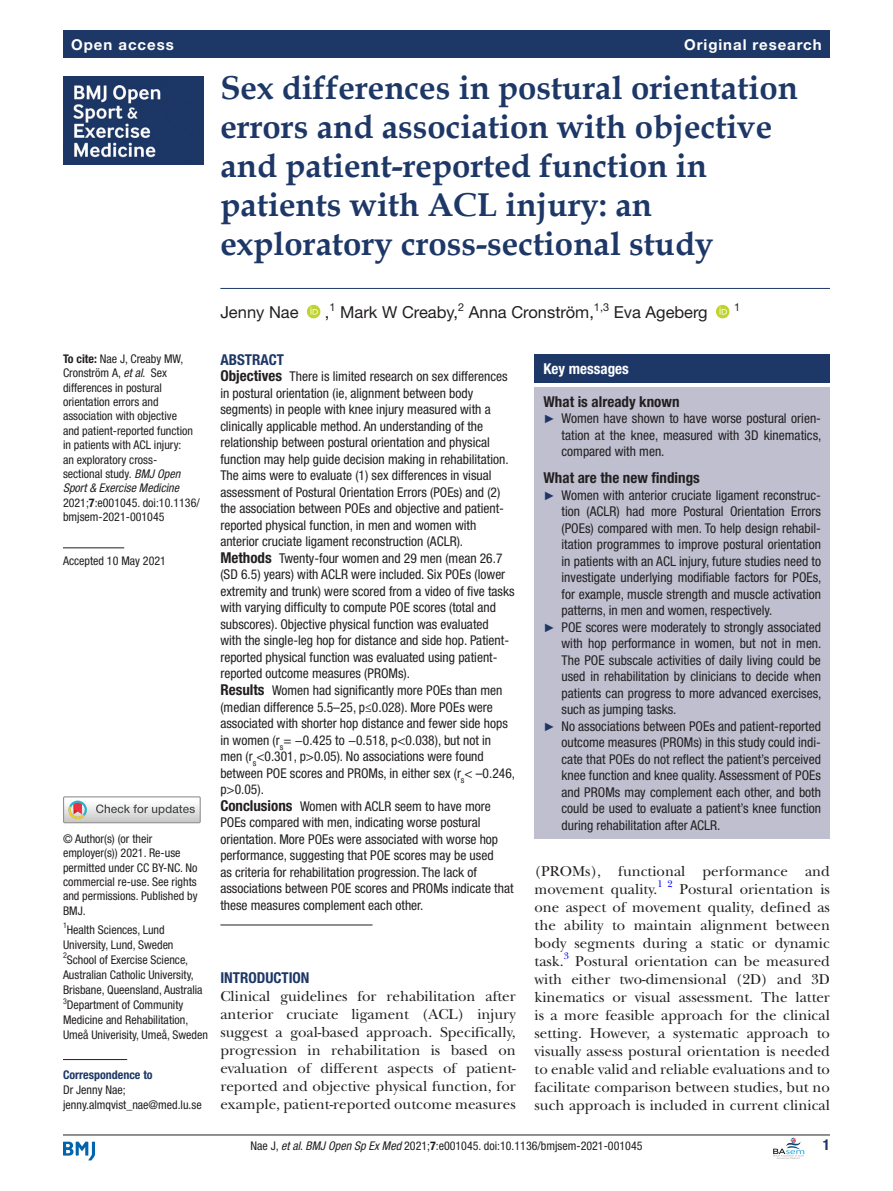
<style>
.page{position:relative;width:893px;height:1191px;background:#fff}
.page>*{position:absolute;margin:0;border:0;box-sizing:border-box;transform-origin:0 0}
.t1{font:700 33px/39px "Book Antiqua";color:#1d3766}
.t2{font:16.5px "Helvetica Neue LT Std";color:#231f20}
.t3{font:15px/18px "New Baskerville";color:#231f20;text-align:justify}
.t4{font:700 condensed 15px "Helvetica Neue LT Std";color:#231f20}
.t5{font:700 15px "Helvetica Neue LT Std";letter-spacing:.065em;color:#fff}
.t6{font:700 condensed 15px "Helvetica Neue LT Std";color:#1d3766}
.t7{font:700 condensed 15px "Helvetica Neue LT Std";color:#fff}
.t8{font:condensed 13.5px/16.5px "Helvetica Neue LT Std";color:#231f20}
.t9{font:condensed 12px/14.4px "Helvetica Neue LT Std";color:#231f20}
.t10{font:700 condensed 12px "Helvetica Neue LT Std";color:#1d3766}
.t11{font:10.95px "Helvetica Neue LT Std";color:#231f20}
.t12{font:9.9px "New Baskerville";color:#00f}
.t13{font:condensed 7.95px "Helvetica Neue LT Std";color:#231f20}
.s1{font-weight:700}
.s2{font-style:italic}
.s3{font-weight:700;font-size:15px}
.s4{font-family:"Arial";font-stretch:normal;font-size:12px;color:#1d3766}
</style>
<div class="page">
<hr style="left:63px;top:1134px;width:767px;height:1px;background:#231f20">
<svg style="left:63px;top:1141px;width:32px;height:19px"></svg>
<svg style="left:773px;top:1137px;width:31px;height:22px"></svg>
<div style="left:63px;top:31px;width:767px;height:27px;background:#1d3766"></div>
<hr style="left:220px;top:288px;width:610px;height:1px;background:#1d3766">
<svg style="left:307px;top:305px;width:13px;height:13px"></svg>
<svg style="left:716px;top:305px;width:13px;height:13px"></svg>
<hr style="left:63px;top:547px;width:61px;height:1px;background:#231f20">
<hr style="left:63px;top:1059px;width:64px;height:1px;background:#231f20">
<div style="left:63px;top:796px;width:138px;height:27px;border:1px solid #969090"></div>
<svg style="left:64px;top:797px;width:136px;height:25px"></svg>
<img style="left:63px;top:77px;width:140px;height:88px">
<hr style="left:220px;top:924px;width:153px;height:1px;background:#231f20">
<div style="left:535px;top:354px;width:295px;height:29px;background:#1d3766"></div>
<div style="left:535px;top:387px;width:295px;height:452px;background:#bfbfcf"></div>
<p class="t5" style="left:71px;top:35px;width:104px">Open access</p>
<p class="t5" style="left:684px;top:35px;width:139px">Original research</p>
<h1 class="t1" style="left:220px;top:68px;width:579px">Sex differences in postural orientation errors and association with objective and patient-reported function in patients with ACL injury: an exploratory cross-sectional study</h1>
<p class="t9" style="left:63px;top:351px;width:138px"><span class="s1">To cite:</span> Nae J, Creaby MW,<br>Cronström A, <span class="s2">et al</span>. Sex differences in postural orientation errors and association with objective<br>and patient-reported function in patients with ACL injury:<br>an exploratory cross&shy;sectional study. <span class="s2">BMJ Open<br>Sport &amp; Exercise Medicine<br></span>2021;<span class="s1">7</span>:e001045. doi:10.1136/ bmjsem-2021-001045</p>
<p class="t9" style="left:63px;top:553px;width:104px">Accepted 10 May 2021</p>
<p class="t9" style="left:63px;top:831px;width:136px">© Author(s) (or their employer(s)) 2021. Re-use permitted under CC BY-NC. No commercial re-use. See rights and permissions. Published by<br>BMJ.</p>
<p class="t13" style="left:63px;top:921px;width:5px">1</p>
<p class="t9" style="left:63px;top:922px;width:112px;line-height:15px;text-align:center">Health Sciences, Lund<br>University, Lund, Sweden</p>
<p class="t13" style="left:63px;top:951px;width:5px">2</p>
<p class="t9" style="left:63px;top:952px;width:146px;line-height:15px;text-indent:4px">School of Exercise Science,<br>Australian Catholic University,<br>Brisbane, Queensland, Australia<br><sup>3</sup>Department of Community<br>Medicine and Rehabilitation,<br>Umeå Univerisity, Umeå, Sweden</p>
<p class="t10" style="left:63px;top:1068px;width:91px">Correspondence to</p>
<p class="t9" style="left:63px;top:1082px;width:140px;line-height:15px">Dr Jenny Nae; jenny.almqvist_nae@med.lu.se</p>
<p class="t11" style="left:330px;top:300px;width:8px">1</p>
<p class="t2" style="left:340px;top:303px;width:119px">Mark W Creaby,</p>
<p class="t11" style="left:458px;top:300px;width:8px">2</p>
<p class="t2" style="left:469px;top:303px;width:127px">Anna Cronström,</p>
<p class="t11" style="left:594px;top:300px;width:17px">1,3</p>
<p class="t2" style="left:614px;top:303px;width:95px">Eva Ageberg</p>
<p class="t11" style="left:734px;top:300px;width:8px">1</p>
<p class="t2" style="left:220px;top:303px;width:80px">Jenny Nae</p>
<p class="t2" style="left:325px;top:303px;width:6px">,</p>
<p class="t6" style="left:220px;top:350px;width:65px">ABSTRACT</p>
<p class="t8" style="left:220px;top:368px;width:296px"><span class="s3">Objectives</span> There is limited research on sex differences in postural orientation (ie, alignment between body segments) in people with knee injury measured with a clinically applicable method. An understanding of the relationship between postural orientation and physical function may help guide decision making in rehabilitation.<br>The aims were to evaluate (1) sex differences in visual assessment of Postural Orientation Errors (POEs) and (2) the association between POEs and objective and patient&shy;reported physical function, in men and women with anterior cruciate ligament reconstruction (ACLR).<br><span class="s3">Methods</span> Twenty-four women and 29 men (mean 26.7 (SD 6.5) years) with ACLR were included. Six POEs (lower extremity and trunk) were scored from a video of five tasks with varying difficulty to compute POE scores (total and subscores). Objective physical function was evaluated<br>with the single-leg hop for distance and side hop. Patient&shy;reported physical function was evaluated using patient&shy;reported outcome measures (PROMs).<br><span class="s3">Results</span> Women had significantly more POEs than men (median difference 5.5–25, p≤0.028). More POEs were associated with shorter hop distance and fewer side hops in women (r<sub>s</sub>= −0.425 to −0.518, p&lt;0.038), but not in men (r<sub>s</sub>&lt;0.301, p&gt;0.05). No associations were found between POE scores and PROMs, in either sex (r<sub>s</sub>&lt; –0.246, p&gt;0.05).<br><span class="s3">Conclusions</span> Women with ACLR seem to have more POEs compared with men, indicating worse postural orientation. More POEs were associated with worse hop performance, suggesting that POE scores may be used<br>as criteria for rehabilitation progression. The lack of associations between POE scores and PROMs indicate that these measures complement each other.</p>
<p class="t6" style="left:220px;top:969px;width:91px">INTRODUCTION</p>
<p class="t3" style="left:220px;top:987px;width:297px">Clinical guidelines for rehabilitation after anterior cruciate ligament (ACL) injury suggest a goal-based approach. Specifically, progression in rehabilitation is based on evaluation of different aspects of patient&shy;reported and objective physical function, for example, patient-reported outcome measures</p>
<p class="t7" style="left:544px;top:359px;width:87px">Key messages</p>
<p class="t4" style="left:544px;top:392px;width:138px">What is already known</p>
<p class="t8" style="left:562px;top:410px;width:261px;text-align:justify;text-indent:-18px"><span class="s4">►</span> Women have shown to have worse postural orien&shy;tation at the knee, measured with 3D kinematics, compared with men.</p>
<p class="t4" style="left:544px;top:469px;width:158px">What are the new findings</p>
<p class="t8" style="left:544px;top:486px;width:279px"><span class="s4">►</span> Women with anterior cruciate ligament reconstruc-</p>
<p class="t8" style="left:562px;top:503px;width:261px">tion (ACLR) had more Postural Orientation Errors</p>
<p class="t8" style="left:562px;top:519px;width:261px">(POEs) compared with men. To help design rehabil-</p>
<p class="t8" style="left:562px;top:536px;width:261px">itation programmes to improve postural orientation</p>
<p class="t8" style="left:562px;top:552px;width:261px">in patients with an ACL injury, future studies need to</p>
<p class="t8" style="left:562px;top:569px;width:261px">investigate underlying modifiable factors for POEs,</p>
<p class="t8" style="left:562px;top:585px;width:261px">for example, muscle strength and muscle activation</p>
<p class="t8" style="left:562px;top:602px;width:212px">patterns, in men and women, respectively.</p>
<p class="t8" style="left:544px;top:618px;width:279px"><span class="s4">►</span> POE scores were moderately to strongly associated</p>
<p class="t8" style="left:562px;top:635px;width:261px">with hop performance in women, but not in men.</p>
<p class="t8" style="left:562px;top:651px;width:261px">The POE subscale activities of daily living could be</p>
<p class="t8" style="left:562px;top:668px;width:261px">used in rehabilitation by clinicians to decide when</p>
<p class="t8" style="left:562px;top:684px;width:261px">patients can progress to more advanced exercises,</p>
<p class="t8" style="left:562px;top:701px;width:116px">such as jumping tasks.</p>
<p class="t8" style="left:544px;top:717px;width:279px"><span class="s4">►</span> No associations between POEs and patient-reported</p>
<p class="t8" style="left:562px;top:734px;width:261px">outcome measures (PROMs) in this study could indi-</p>
<p class="t8" style="left:562px;top:750px;width:261px">cate that POEs do not reflect the patient’s perceived</p>
<p class="t8" style="left:562px;top:767px;width:261px">knee function and knee quality. Assessment of POEs</p>
<p class="t8" style="left:562px;top:783px;width:261px">and PROMs may complement each other, and both</p>
<p class="t8" style="left:562px;top:800px;width:261px">could be used to evaluate a patient’s knee function</p>
<p class="t8" style="left:562px;top:816px;width:160px">during rehabilitation after ACLR.</p>
<p class="t3" style="left:535px;top:862px;width:297px">(PROMs), functional performance and movement quality.</p>
<p class="t12" style="left:657px;top:878px;width:16px">1 2</p>
<p class="t3" style="left:535px;top:880px;width:297px;text-indent:145px">Postural orientation is one aspect of movement quality, defined as the ability to maintain alignment between body segments during a static or dynamic task.</p>
<p class="t12" style="left:564px;top:950px;width:7px">3</p>
<p class="t3" style="left:535px;top:952px;width:297px;text-indent:41px">Postural orientation can be measured with either two-dimensional (2D) and 3D kinematics or visual assessment. The latter is a more feasible approach for the clinical setting. However, a systematic approach to visually assess postural orientation is needed to enable valid and reliable evaluations and to facilitate comparison between studies, but no such approach is included in current clinical</p>
<p class="t9" style="left:250px;top:1138px;width:394px">Nae J, <span class="s2">et al</span>. <span class="s2">BMJ Open Sp Ex Med</span> 2021;<span class="s1">7</span>:e001045. doi:10.1136/bmjsem-2021-001045</p>
<p class="t6" style="left:823px;top:1135px;width:9px">1</p>
</div>
